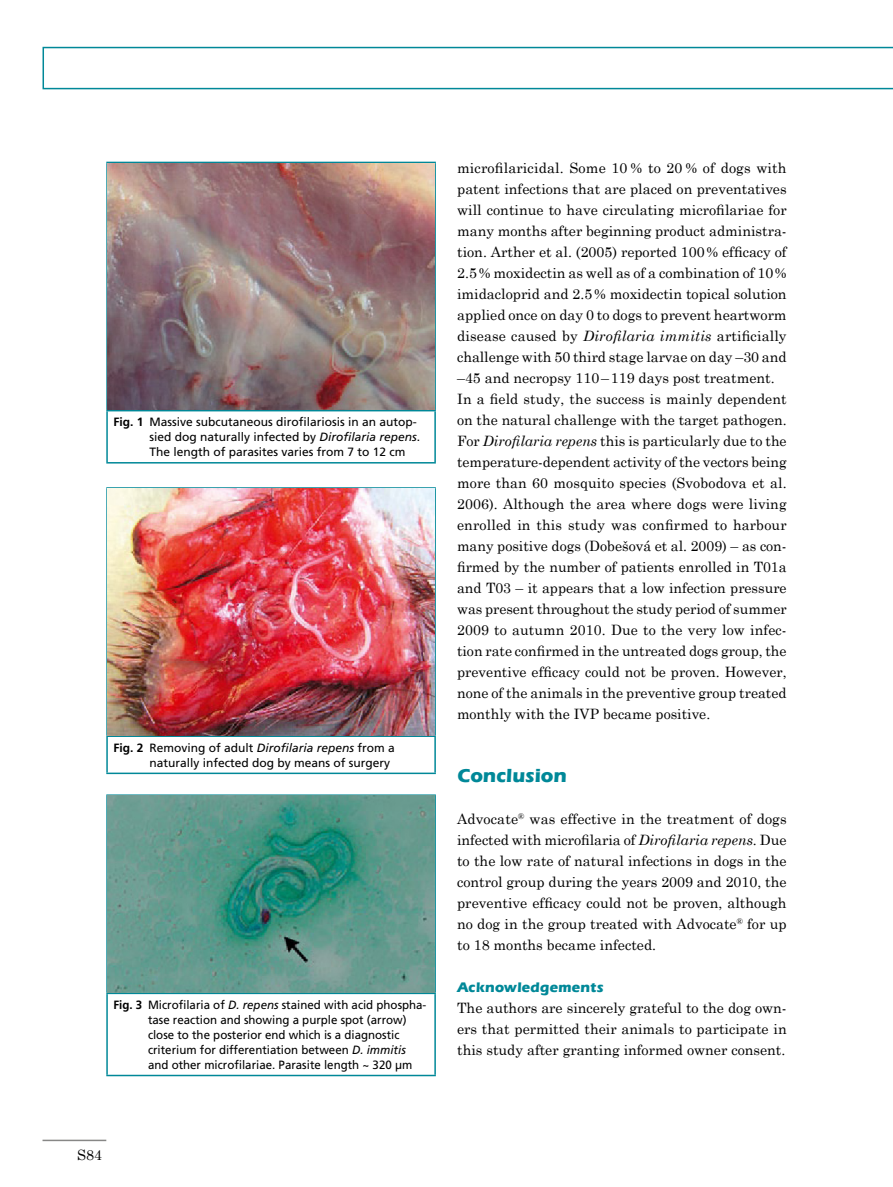
<style>
.page{position:relative;width:893px;height:1187px;background:#fff}
.page>*{position:absolute;margin:0;border:0;box-sizing:border-box;transform-origin:0 0}
.t1{font:700 19.5px "Itc Eras";letter-spacing:-.005em;color:#008898}
.t2{font:14.25px/21px "Century Schoolbook";color:#000;text-align:justify}
.t3{font:700 14.25px "Itc Eras";letter-spacing:.01em;color:#008898}
.t4{font:12px/15px "Frutiger";color:#000;scale:.96 1}
.t5{font:12px/15px "Frutiger";color:#000}
.s1{font-weight:700}
.s2{font-style:italic}
</style>
<div class="page">
<hr style="left:43px;top:1139px;width:63px;height:1px;background:#878786">
<svg style="left:43px;top:47px;width:850px;height:42px"></svg>
<hr style="left:106px;top:794px;width:330px;height:1px;background:#008898">
<hr style="left:106px;top:795px;width:2px;height:197px;background:#008898">
<hr style="left:434px;top:795px;width:2px;height:197px;background:#008898">
<hr style="left:106px;top:992px;width:330px;height:2px;background:#008898">
<hr style="left:106px;top:994px;width:2px;height:80px;background:#008898">
<hr style="left:434px;top:994px;width:2px;height:80px;background:#008898">
<hr style="left:106px;top:1074px;width:330px;height:2px;background:#008898">
<img style="left:108px;top:795px;width:326px;height:197px">
<hr style="left:106px;top:162px;width:330px;height:1px;background:#008898">
<hr style="left:106px;top:163px;width:2px;height:247px;background:#008898">
<hr style="left:434px;top:163px;width:2px;height:247px;background:#008898">
<hr style="left:106px;top:410px;width:330px;height:1px;background:#008898">
<hr style="left:106px;top:411px;width:2px;height:51px;background:#008898">
<hr style="left:434px;top:411px;width:2px;height:51px;background:#008898">
<hr style="left:106px;top:462px;width:330px;height:1px;background:#008898">
<img style="left:108px;top:163px;width:326px;height:247px">
<hr style="left:106px;top:487px;width:330px;height:1px;background:#008898">
<hr style="left:106px;top:488px;width:2px;height:247px;background:#008898">
<hr style="left:434px;top:488px;width:2px;height:247px;background:#008898">
<hr style="left:106px;top:735px;width:330px;height:2px;background:#008898">
<hr style="left:106px;top:737px;width:2px;height:35px;background:#008898">
<hr style="left:434px;top:737px;width:2px;height:35px;background:#008898">
<hr style="left:106px;top:772px;width:330px;height:2px;background:#008898">
<img style="left:108px;top:488px;width:326px;height:247px">
<p class="t5" style="left:149px;top:414px;width:272px;text-indent:-36px"><span class="s1">Fig. 1</span> Massive subcutaneous dirofilariosis in an autop&shy;sied dog naturally infected by <span class="s2">Dirofilaria repens</span>.<br>The length of parasites varies from 7 to 12 cm</p>
<p class="t5" style="left:149px;top:740px;width:247px;text-indent:-36px"><span class="s1">Fig. 2</span> Removing of adult <span class="s2">Dirofilaria repens</span> from a naturally infected dog by means of surgery</p>
<p class="t4" style="left:148px;top:997px;width:291px;text-indent:-35px"><span class="s1">Fig. 3</span> Microfilaria of <span class="s2">D. repens</span> stained with acid phospha&shy;tase reaction and showing a purple spot (arrow) close to the posterior end which is a diagnostic criterium for differentiation between <span class="s2">D. immitis </span>and other microfilariae. Parasite length ~ 320 µm</p>
<p class="t2" style="left:457px;top:157px;width:331px;text-align:left">microfilaricidal. Some 10 % to 20 % of dogs with patent infections that are placed on preventatives will continue to have circulating microfilariae for many months after beginning product administra&shy;tion. Arther et al. (2005) reported 100% efficacy of 2.5% moxidectin as well as of a combination of 10% imidacloprid and 2.5% moxidectin topical solution applied once on day 0 to dogs to prevent heartworm disease caused by <span class="s2">Dirofilaria immitis</span> artificially challenge with 50 third stage larvae on day –30 and –45 and necropsy 110–119 days post treatment.<br>In a field study, the success is mainly dependent on the natural challenge with the target pathogen.<br>For <span class="s2">Dirofilaria repens</span> this is particularly due to the temperature-dependent activity of the vectors being more than 60 mosquito species (Svobodova et al.<br>2006). Although the area where dogs were living enrolled in this study was confirmed to harbour many positive dogs (Dobešová et al. 2009) – as con&shy;firmed by the number of patients enrolled in T01a and T03 – it appears that a low infection pressure was present throughout the study period of summer 2009 to autumn 2010. Due to the very low infec&shy;tion rate confirmed in the untreated dogs group, the preventive efficacy could not be proven. However, none of the animals in the preventive group treated monthly with the IVP became positive.</p>
<h1 class="t1" style="left:457px;top:764px;width:111px">Conclusion</h1>
<p class="t2" style="left:457px;top:808px;width:331px">Advocate<sup>®</sup> was effective in the treatment of dogs infected with microfilaria of <span class="s2">Dirofilaria repens</span>. Due to the low rate of natural infections in dogs in the control group during the years 2009 and 2010, the preventive efficacy could not be proven, although no dog in the group treated with Advocate<sup>®</sup> for up to 18 months became infected.</p>
<p class="t3" style="left:457px;top:979px;width:148px">Acknowledgements</p>
<p class="t2" style="left:457px;top:997px;width:331px">The authors are sincerely grateful to the dog own&shy;ers that permitted their animals to participate in this study after granting informed owner consent.</p>
<p class="t2" style="left:77px;top:1144px;width:26px">S84</p>
</div>
